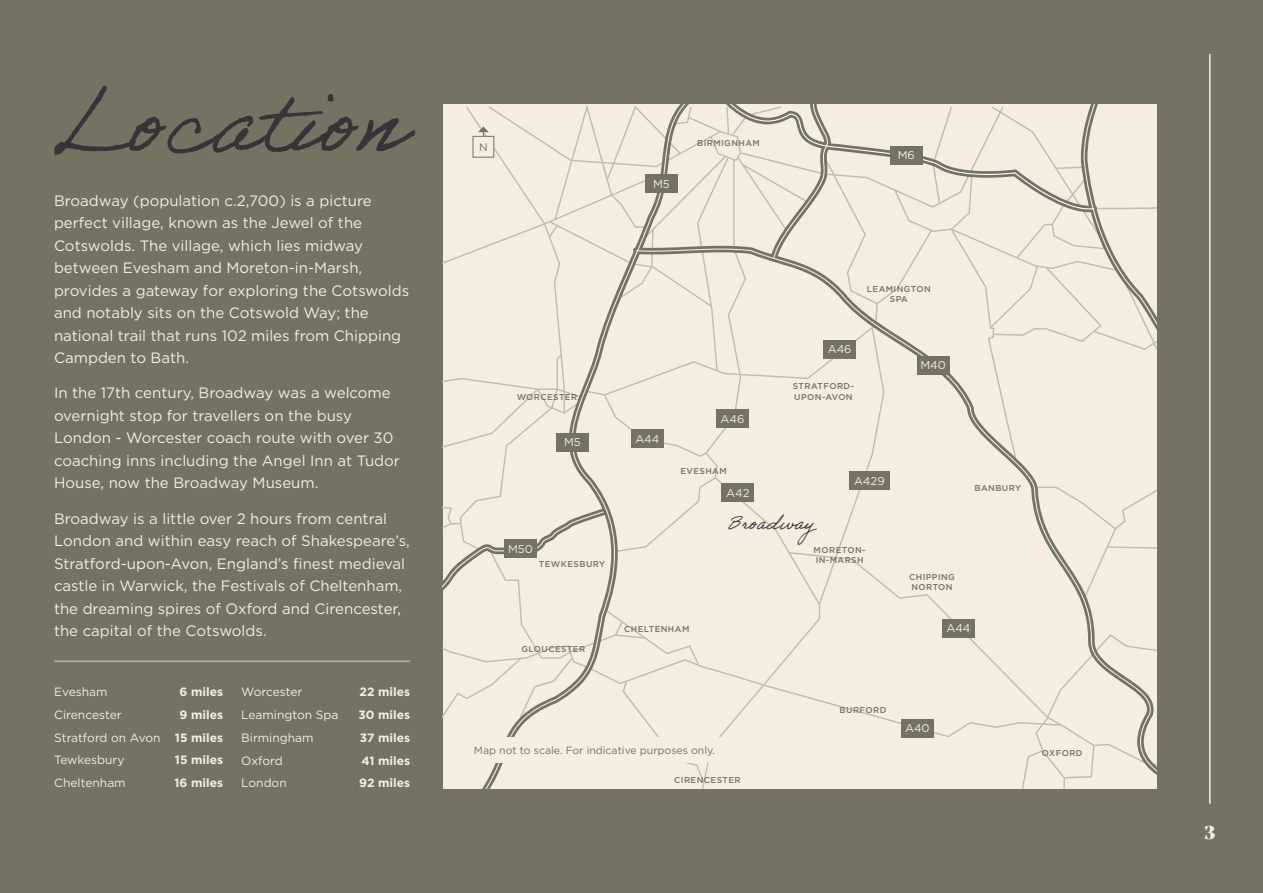
<style>
.page{position:relative;width:1263px;height:893px;background:#747261}
.page>*{position:absolute;margin:0;border:0;box-sizing:border-box;transform-origin:0 0}
.t1{font:90.3px "Adobe Handwriting Ernie";color:#383336}
.t2{font:18.75px "Adobe Handwriting Ernie";letter-spacing:-.01em;color:#383336}
.t3{font:18px "Bely Display";color:#f5ede0}
.t4{font:15px/22.5px "Gotham";color:#f5ede0}
.t5{font:12px/23px "Gotham";color:#f5ede0;text-align:justify}
.t6{font:700 12px "Gotham";color:#f5ede0}
.t7{font:11.4px "Gotham";color:#f5ede0}
.t8{font:10.95px "Gotham";color:#747261}
.t9{font:10.5px "Gotham";color:#747261}
.t10{font:500 8.55px/10.2px "Gotham";letter-spacing:.05em;color:#747261}
.s1{font-weight:700}
</style>
<div class="page">
<div style="left:443px;top:104px;width:272px;height:684px;background:#f5ede0"></div>
<svg style="left:443px;top:507px;width:31px;height:104px;background:#e9e1d4"></svg>
<svg style="left:477px;top:104px;width:217px;height:684px;background:#ede6d8"></svg>
<div style="left:636px;top:249px;width:521px;height:539px;background:#f5ede0"></div>
<svg style="left:715px;top:104px;width:442px;height:256px;background:#ece5d8"></svg>
<div style="left:917px;top:356px;width:32px;height:18px;background:#747261"></div>
<div style="left:716px;top:409px;width:32px;height:19px;background:#747261"></div>
<div style="left:824px;top:340px;width:32px;height:18px;background:#747261"></div>
<div style="left:722px;top:484px;width:32px;height:18px;background:#747261"></div>
<div style="left:942px;top:619px;width:32px;height:18px;background:#747261"></div>
<div style="left:901px;top:719px;width:32px;height:19px;background:#747261"></div>
<div style="left:849px;top:471px;width:41px;height:19px;background:#747261"></div>
<div style="left:631px;top:429px;width:32px;height:19px;background:#747261"></div>
<div style="left:645px;top:174px;width:32px;height:19px;background:#747261"></div>
<div style="left:556px;top:433px;width:32px;height:19px;background:#747261"></div>
<div style="left:890px;top:146px;width:32px;height:18px;background:#747261"></div>
<div style="left:504px;top:540px;width:33px;height:18px;background:#747261"></div>
<hr style="left:1209px;top:54px;width:1px;height:750px;background:#f5ede0">
<hr style="left:54px;top:660px;width:356px;height:2px;background:#b5b1a7">
<div style="left:473px;top:136px;width:21px;height:21px;background:#f5ede0"></div>
<div style="left:473px;top:136px;width:21px;height:21px;border:1px solid #747261"></div>
<svg style="left:478px;top:126px;width:11px;height:10px"></svg>
<div style="left:465px;top:737px;width:258px;height:26px;background:#f5ede0"></div>
<h1 class="t1" style="left:54px;top:67px;width:351px">Location</h1>
<p class="t4" style="left:54px;top:189px;width:357px">Broadway (population c.2,700) is a picture perfect village, known as the Jewel of the Cotswolds. The village, which lies midway between Evesham and Moreton-in-Marsh, provides a gateway for exploring the Cotswolds and notably sits on the Cotswold Way; the national trail that runs 102 miles from Chipping Campden to Bath.</p>
<p class="t4" style="left:54px;top:382px;width:348px">In the 17th century, Broadway was a welcome overnight stop for travellers on the busy London - Worcester coach route with over 30 coaching inns including the Angel Inn at Tudor House, now the Broadway Museum.</p>
<p class="t4" style="left:54px;top:507px;width:357px">Broadway is a little over 2 hours from central London and within easy reach of Shakespeare’s, Stratford-upon-Avon, England’s finest medieval castle in Warwick, the Festivals of Cheltenham, the dreaming spires of Oxford and Cirencester, the capital of the Cotswolds.</p>
<p class="t5" style="left:54px;top:680px;width:55px">Evesham</p>
<p class="t6" style="left:180px;top:683px;width:45px">6 miles</p>
<p class="t5" style="left:54px;top:703px;width:69px">Cirencester</p>
<p class="t5" style="left:54px;top:703px;width:170px;text-indent:125px"><span class="s1">9 miles </span>Stratford on Avon <span class="s1">15 miles </span>Tewkesbury</p>
<p class="t6" style="left:175px;top:752px;width:50px">15 miles</p>
<p class="t5" style="left:54px;top:771px;width:73px">Cheltenham</p>
<p class="t6" style="left:175px;top:775px;width:50px">16 miles</p>
<p class="t5" style="left:241px;top:680px;width:63px">Worcester</p>
<p class="t6" style="left:360px;top:684px;width:52px">22 miles</p>
<p class="t5" style="left:241px;top:703px;width:99px">Leamington Spa</p>
<p class="t6" style="left:358px;top:706px;width:53px">30 miles</p>
<p class="t5" style="left:241px;top:726px;width:74px">Birmingham</p>
<p class="t6" style="left:360px;top:729px;width:52px">37 miles</p>
<p class="t5" style="left:241px;top:748px;width:43px">Oxford</p>
<p class="t6" style="left:361px;top:752px;width:50px">41 miles</p>
<p class="t5" style="left:241px;top:771px;width:47px">London</p>
<p class="t6" style="left:359px;top:775px;width:52px">92 miles</p>
<p class="t8" style="left:479px;top:140px;width:10px">N</p>
<p class="t7" style="left:653px;top:176px;width:18px">M5</p>
<p class="t10" style="left:697px;top:138px;width:64px">BIRMIGNHAM</p>
<p class="t7" style="left:898px;top:148px;width:19px">M6</p>
<p class="t10" style="left:517px;top:391px;width:62px">WORCESTER</p>
<p class="t7" style="left:564px;top:435px;width:18px">M5</p>
<p class="t7" style="left:508px;top:541px;width:26px">M50</p>
<p class="t10" style="left:539px;top:558px;width:68px">TEWKESBURY</p>
<p class="t10" style="left:521px;top:644px;width:65px">GLOUCESTER</p>
<p class="t7" style="left:635px;top:431px;width:26px">A44</p>
<p class="t7" style="left:720px;top:411px;width:25px">A46</p>
<p class="t10" style="left:680px;top:466px;width:48px">EVESHAM</p>
<p class="t10" style="left:867px;top:284px;width:65px;text-align:center">LEAMINGTON<br>SPA</p>
<p class="t7" style="left:828px;top:342px;width:25px">A46</p>
<p class="t10" style="left:793px;top:381px;width:63px">STRATFORD-<br>UPON-AVON</p>
<p class="t7" style="left:920px;top:358px;width:27px">M40</p>
<p class="t7" style="left:854px;top:473px;width:32px">A429</p>
<p class="t7" style="left:726px;top:486px;width:25px">A42</p>
<p class="t2" style="left:727px;top:512px;width:98px">Broadway</p>
<p class="t10" style="left:814px;top:544px;width:53px">MORETON-<br>IN-MARSH</p>
<p class="t10" style="left:909px;top:572px;width:47px">CHIPPING<br>NORTON</p>
<p class="t10" style="left:974px;top:483px;width:48px">BANBURY</p>
<p class="t10" style="left:624px;top:624px;width:67px">CHELTENHAM</p>
<p class="t7" style="left:946px;top:621px;width:26px">A44</p>
<p class="t9" style="left:474px;top:744px;width:243px">Map not to scale. For indicative purposes only.</p>
<p class="t10" style="left:674px;top:775px;width:68px">CIRENCESTER</p>
<p class="t10" style="left:840px;top:705px;width:48px">BURFORD</p>
<p class="t7" style="left:905px;top:721px;width:26px">A40</p>
<p class="t10" style="left:1042px;top:748px;width:42px">OXFORD</p>
<p class="t3" style="left:1204px;top:818px;width:12px">3</p>
</div>
